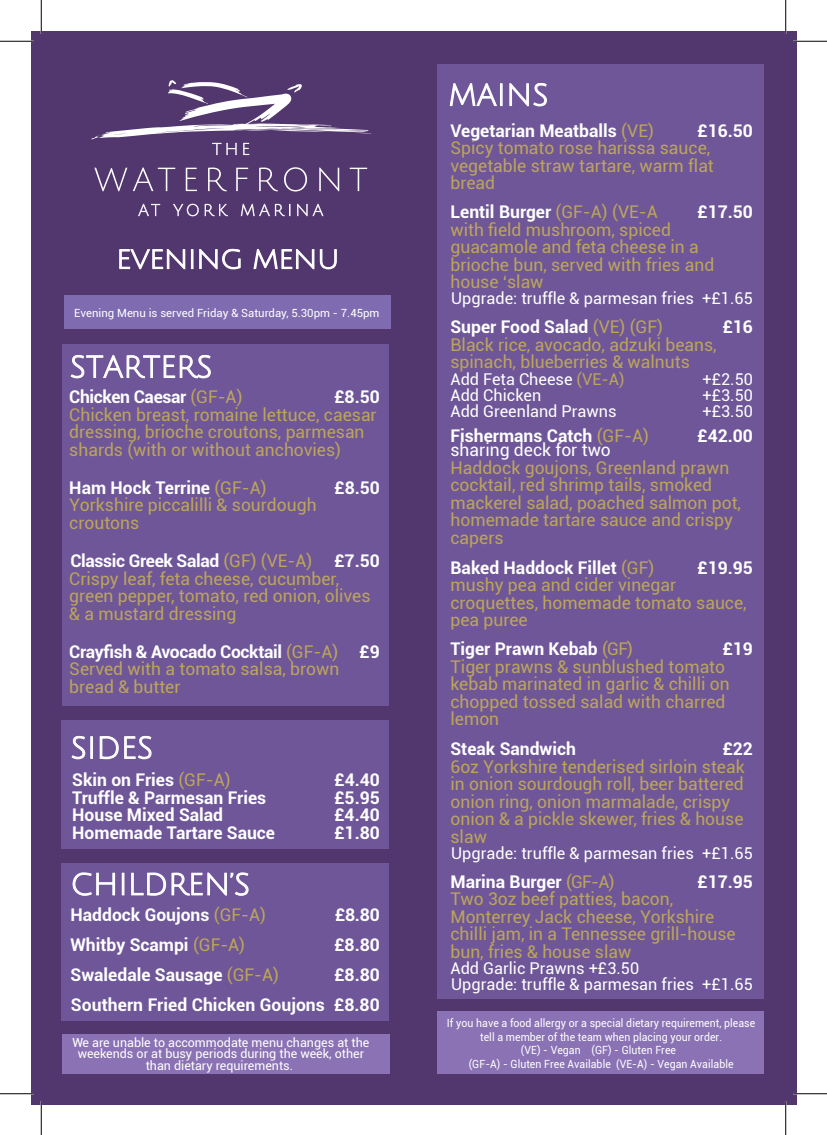
<style>
.page{position:relative;width:827px;height:1135px;background:#fff}
.page>*{position:absolute;margin:0;border:0;box-sizing:border-box;transform-origin:0 0}
.t1{font:30px "Julius Sans One";color:#fff}
.t2{font:17.5px/17.5px "Roboto";color:#bca55b}
.t3{font:700 17.5px/30px "Roboto";color:#fff;text-align:right}
.t4{font:700 17.5px "Roboto";letter-spacing:-.02em;color:#fff}
.t5{font:17.5px "Roboto";color:#fff}
.t6{font:16.25px/16.2px "Roboto";letter-spacing:.005em;color:#fff}
.t7{font:12.5px/11.2px "Roboto";color:#fff;text-align:center}
.t8{font:11.25px/13.5px "Roboto";letter-spacing:.005em;color:#fff;text-align:center;scale:.93 1}
.t9{font:11.25px "Roboto";letter-spacing:.005em;color:#fff}
.s1{font-weight:400;color:#bca55b}
.s2{font-weight:700;color:#fff}
.s3{color:#bca55b}
</style>
<div class="page">
<div style="left:31px;top:31px;width:765px;height:1073px;background:#52376f"></div>
<div style="left:437px;top:1011px;width:327px;height:63px;background:#8a72b4"></div>
<div style="left:62px;top:720px;width:327px;height:129px;background:#6e5698"></div>
<div style="left:62px;top:862px;width:327px;height:158px;background:#6e5698"></div>
<div style="left:62px;top:1034px;width:328px;height:40px;background:#8a72b4"></div>
<svg style="left:119px;top:249px;width:67px;height:21px"></svg>
<div style="left:191px;top:249px;width:2px;height:20px;border:1px solid #fff"></div>
<svg style="left:199px;top:248px;width:42px;height:22px"></svg>
<svg style="left:253px;top:249px;width:84px;height:21px"></svg>
<svg style="left:138px;top:204px;width:22px;height:12px"></svg>
<svg style="left:173px;top:204px;width:26px;height:12px"></svg>
<svg style="left:205px;top:204px;width:23px;height:12px"></svg>
<svg style="left:241px;top:204px;width:50px;height:12px"></svg>
<svg style="left:297px;top:204px;width:26px;height:12px"></svg>
<svg style="left:91px;top:80px;width:280px;height:75px"></svg>
<svg style="left:94px;top:168px;width:33px;height:23px"></svg>
<svg style="left:133px;top:167px;width:42px;height:24px"></svg>
<svg style="left:186px;top:168px;width:11px;height:23px"></svg>
<svg style="left:208px;top:168px;width:19px;height:23px"></svg>
<svg style="left:236px;top:168px;width:12px;height:23px"></svg>
<svg style="left:259px;top:168px;width:19px;height:23px"></svg>
<svg style="left:284px;top:167px;width:23px;height:24px"></svg>
<svg style="left:319px;top:167px;width:20px;height:24px"></svg>
<svg style="left:350px;top:168px;width:17px;height:23px"></svg>
<div style="left:437px;top:64px;width:327px;height:935px;background:#6e5698"></div>
<svg style="left:72px;top:872px;width:44px;height:24px"></svg>
<div style="left:122px;top:873px;width:2px;height:22px;border:1px solid #fff"></div>
<svg style="left:131px;top:872px;width:118px;height:24px"></svg>
<svg style="left:449px;top:83px;width:48px;height:24px"></svg>
<div style="left:500px;top:83px;width:2px;height:23px;border:1px solid #fff"></div>
<svg style="left:509px;top:83px;width:38px;height:24px"></svg>
<svg style="left:71px;top:735px;width:15px;height:25px"></svg>
<div style="left:90px;top:736px;width:3px;height:23px;border:1px solid #fff"></div>
<svg style="left:99px;top:735px;width:53px;height:25px"></svg>
<div style="left:62px;top:344px;width:327px;height:362px;background:#6e5698"></div>
<div style="left:64px;top:295px;width:327px;height:34px;background:#7e6bb0"></div>
<svg style="left:70px;top:355px;width:141px;height:24px"></svg>
<hr style="left:0;top:40px;width:34px;height:2px;background:#fff">
<hr style="left:793px;top:40px;width:34px;height:2px;background:#fff">
<hr style="left:40px;top:0;width:2px;height:34px;background:#fff">
<hr style="left:40px;top:1101px;width:2px;height:34px;background:#fff">
<hr style="left:0;top:41px;width:34px;height:1px;background:#000">
<hr style="left:793px;top:41px;width:34px;height:1px;background:#000">
<hr style="left:0;top:1093px;width:34px;height:1px;background:#000">
<hr style="left:793px;top:1093px;width:34px;height:1px;background:#000">
<hr style="left:41px;top:0;width:1px;height:34px;background:#000">
<hr style="left:41px;top:1101px;width:1px;height:34px;background:#000">
<hr style="left:785px;top:0;width:1px;height:34px;background:#000">
<hr style="left:785px;top:1101px;width:1px;height:34px;background:#000">
<p class="t9" style="left:74px;top:305px;width:307px">Evening Menu is served Friday &amp; Saturday, 5.30pm - 7.45pm</p>
<h1 class="t1" style="left:70px;top:351px;width:144px">STARTERS</h1>
<p class="t4" style="left:69px;top:385px;width:175px">Chicken Caesar <span class="s1">(GF-A)</span></p>
<p class="t3" style="left:334px;top:381px;width:47px">£8.50</p>
<p class="t2" style="left:69px;top:405px;width:309px">Chicken breast, romaine lettuce, caesar dressing, brioche croutons, parmesan shards (with or without anchovies)</p>
<p class="t3" style="left:69px;top:472px;width:199px">Ham Hock Terrine <span class="s1">(GF-A)</span></p>
<p class="t3" style="left:334px;top:472px;width:47px">£8.50</p>
<p class="t2" style="left:69px;top:496px;width:249px">Yorkshire piccalilli &amp; sourdough croutons</p>
<p class="t2" style="left:69px;top:551px;width:312px"><span class="s2">Classic Greek Salad</span> (GF) (VE-A) <span class="s2">£7.50<br></span>Crispy leaf, feta cheese, cucumber, green pepper, tomato, red onion, olives &amp; a mustard dressing</p>
<p class="t2" style="left:69px;top:642px;width:312px"><span class="s2">Crayfish &amp; Avocado Cocktail</span> (GF-A) <span class="s2">£9<br></span>Served with a tomato salsa, brown bread &amp; butter</p>
<h1 class="t1" style="left:71px;top:732px;width:84px">SIDES</h1>
<p class="t3" style="left:72px;top:764px;width:160px">Skin on Fries <span class="s1">(GF-A)</span></p>
<p class="t3" style="left:334px;top:764px;width:47px">£4.40</p>
<p class="t3" style="left:72px;top:782px;width:195px">Truffle &amp; Parmesan Fries</p>
<p class="t3" style="left:334px;top:782px;width:47px">£5.95</p>
<p class="t3" style="left:72px;top:799px;width:152px">House Mixed Salad</p>
<p class="t3" style="left:334px;top:799px;width:47px">£4.40</p>
<p class="t3" style="left:72px;top:817px;width:204px">Homemade Tartare Sauce</p>
<p class="t3" style="left:334px;top:817px;width:47px">£1.80</p>
<h1 class="t1" style="left:70px;top:869px;width:181px">CHILDREN’S</h1>
<p class="t3" style="left:70px;top:899px;width:197px">Haddock Goujons <span class="s1">(GF-A)</span></p>
<p class="t3" style="left:335px;top:899px;width:47px">£8.80</p>
<p class="t3" style="left:70px;top:929px;width:176px">Whitby Scampi <span class="s1">(GF-A)</span></p>
<p class="t3" style="left:334px;top:929px;width:47px">£8.80</p>
<p class="t3" style="left:70px;top:959px;width:210px">Swaledale Sausage <span class="s1">(GF-A)</span></p>
<p class="t3" style="left:71px;top:959px;width:310px">£8.80<br>Southern Fried Chicken Goujons £8.80</p>
<p class="t7" style="left:72px;top:1036px;width:298px">We are unable to accommodate menu changes at the weekends or at busy periods during the week, other than dietary requirements.</p>
<h1 class="t1" style="left:448px;top:80px;width:102px">MAINS</h1>
<p class="t3" style="left:450px;top:115px;width:205px">Vegetarian Meatballs <span class="s1">(VE)</span></p>
<p class="t3" style="left:697px;top:115px;width:57px">£16.50</p>
<p class="t2" style="left:450px;top:139px;width:265px">Spicy tomato rose harissa sauce, vegetable straw tartare, warm flat bread</p>
<p class="t3" style="left:450px;top:196px;width:209px">Lentil Burger <span class="s1">(GF-A) (VE-A</span></p>
<p class="t3" style="left:697px;top:196px;width:57px">£17.50</p>
<p class="t2" style="left:450px;top:220px;width:265px">with field mushroom, spiced guacamole and feta cheese in a brioche bun, served with fries and house ‘slaw</p>
<p class="t6" style="left:451px;top:290px;width:303px">Upgrade: truffle &amp; parmesan fries +£1.65</p>
<p class="t3" style="left:450px;top:311px;width:214px">Super Food Salad <span class="s1">(VE) (GF)</span></p>
<p class="t3" style="left:722px;top:311px;width:32px">£16</p>
<p class="t2" style="left:450px;top:335px;width:268px">Black rice, avocado, adzuki beans, spinach, blueberries &amp; walnuts</p>
<p class="t6" style="left:450px;top:370px;width:175px">Add Feta Cheese <span class="s3">(VE-A)</span></p>
<p class="t6" style="left:702px;top:370px;width:52px">+£2.50</p>
<p class="t6" style="left:450px;top:386px;width:92px">Add Chicken</p>
<p class="t6" style="left:702px;top:386px;width:52px">+£3.50</p>
<p class="t6" style="left:450px;top:402px;width:168px">Add Greenland Prawns</p>
<p class="t6" style="left:702px;top:402px;width:52px">+£3.50</p>
<p class="t3" style="left:450px;top:420px;width:200px">Fishermans Catch <span class="s1">(GF-A)</span></p>
<p class="t3" style="left:697px;top:420px;width:57px">£42.00</p>
<p class="t5" style="left:450px;top:438px;width:162px">sharing deck for two</p>
<p class="t2" style="left:450px;top:458px;width:292px">Haddock goujons, Greenland prawn cocktail, red shrimp tails, smoked mackerel salad, poached salmon pot, homemade tartare sauce and crispy capers</p>
<p class="t3" style="left:450px;top:552px;width:205px">Baked Haddock Fillet <span class="s1">(GF)</span></p>
<p class="t3" style="left:697px;top:552px;width:57px">£19.95</p>
<p class="t2" style="left:450px;top:576px;width:298px">mushy pea and cider vinegar croquettes, homemade tomato sauce, pea puree</p>
<p class="t3" style="left:450px;top:633px;width:184px">Tiger Prawn Kebab <span class="s1">(GF)</span></p>
<p class="t3" style="left:722px;top:633px;width:32px">£19</p>
<p class="t2" style="left:450px;top:657px;width:281px">Tiger prawns &amp; sunblushed tomato kebab marinated in garlic &amp; chilli on chopped tossed salad with charred lemon</p>
<p class="t3" style="left:450px;top:733px;width:127px">Steak Sandwich</p>
<p class="t3" style="left:722px;top:733px;width:32px">£22</p>
<p class="t2" style="left:450px;top:757px;width:296px">6oz Yorkshire tenderised sirloin steak in onion sourdough roll, beer battered onion ring, onion marmalade, crispy onion &amp; a pickle skewer, fries &amp; house slaw</p>
<p class="t6" style="left:451px;top:844px;width:303px">Upgrade: truffle &amp; parmesan fries +£1.65</p>
<p class="t3" style="left:450px;top:866px;width:166px">Marina Burger <span class="s1">(GF-A)</span></p>
<p class="t3" style="left:697px;top:866px;width:57px">£17.95</p>
<p class="t2" style="left:450px;top:889px;width:287px">Two 3oz beef patties, bacon,<br>Monterrey Jack cheese, Yorkshire chilli jam, in a Tennessee grill-house bun, fries &amp; house slaw</p>
<p class="t6" style="left:450px;top:959px;width:304px">Add Garlic Prawns +£3.50<br>Upgrade: truffle &amp; parmesan fries +£1.65</p>
<p class="t8" style="left:447px;top:1016px;width:333px">If you have a food allergy or a special dietary requirement, please tell a member of the team when placing your order.<br>(VE) - Vegan (GF) - Gluten Free<br>(GF-A) - Gluten Free Available (VE-A) - Vegan Available</p>
</div>
